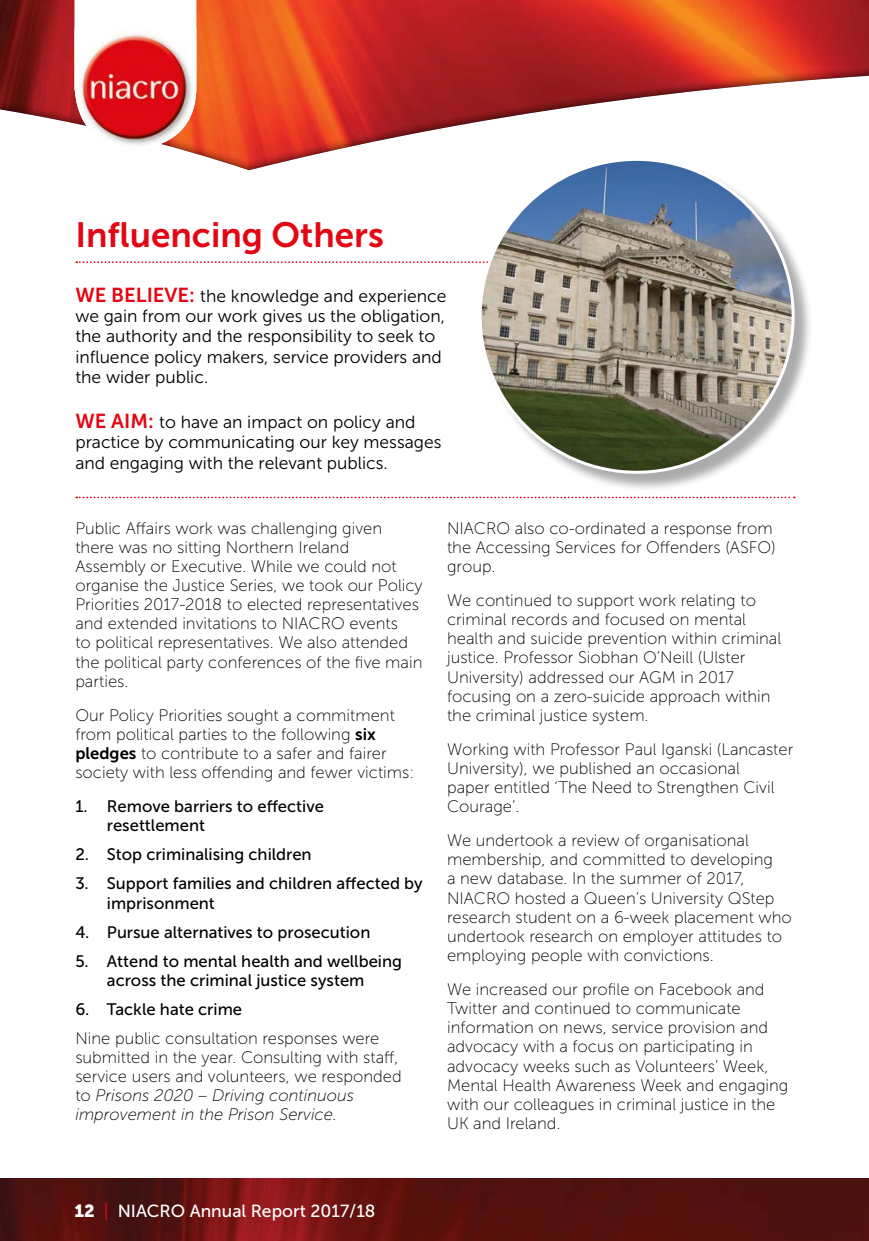
<style>
.page{position:relative;width:869px;height:1241px;background:#fff}
.page>*{position:absolute;margin:0;border:0;box-sizing:border-box;transform-origin:0 0}
.t1{font:35px "Museo Sans 700";color:#e30613}
.t2{font:17.5px/20.1px "Museo Sans 300";color:#000}
.t3{font:17.5px "Museo Sans 500";color:#fff}
.t4{font:16.62px/19.1px "Museo Sans 100";color:#000}
.t5{font:16.62px/19.1px "Museo Sans 500";color:#000}
.s1{font-family:"Museo Sans 700";font-size:20.12px;color:#e30613}
.s2{font-family:"Museo Sans 700"}
.s3{font-style:italic}
.s4{font-family:"Museo Sans 900"}
.s5{color:#e30613}
</style>
<div class="page">
<img style="left:0;top:1178px;width:868px;height:62px">
<svg style="left:0;top:0;width:868px;height:171px"></svg>
<svg style="left:74px;top:0;width:122px;height:28px"></svg>
<img style="left:74px;top:28px;width:122px;height:120px">
<svg style="left:76px;top:261px;width:405px;height:2px"></svg>
<svg style="left:76px;top:496px;width:718px;height:2px"></svg>
<div style="left:481px;top:161px;width:332px;height:331px;background:#000;opacity:.33"></div>
<img style="left:480px;top:159px;width:312px;height:313px;border-radius:156px">
<h1 class="t1" style="left:75px;top:215px;width:310px">Influencing Others</h1>
<p class="t2" style="left:75px;top:286px;width:372px"><span class="s1">WE BELIEVE:</span> the knowledge and experience we gain from our work gives us the obligation, the authority and the responsibility to seek to influence policy makers, service providers and the wider public.</p>
<p class="t2" style="left:75px;top:412px;width:367px"><span class="s1">WE AIM:</span> to have an impact on policy and practice by communicating our key messages and engaging with the relevant publics.</p>
<p class="t4" style="left:75px;top:518px;width:349px">Public Affairs work was challenging given there was no sitting Northern Ireland Assembly or Executive. While we could not organise the Justice Series, we took our Policy Priorities 2017-2018 to elected representatives and extended invitations to NIACRO events<br>to political representatives. We also attended the political party conferences of the five main parties.</p>
<p class="t4" style="left:75px;top:705px;width:340px">Our Policy Priorities sought a commitment from political parties to the following <span class="s2">six pledges</span> to contribute to a safer and fairer society with less offending and fewer victims:</p>
<p class="t5" style="left:107px;top:796px;width:218px;text-indent:-32px">1. Remove barriers to effective resettlement</p>
<p class="t5" style="left:75px;top:845px;width:238px">2. Stop criminalising children</p>
<p class="t5" style="left:107px;top:874px;width:317px;text-indent:-32px">3. Support families and children affected by imprisonment</p>
<p class="t5" style="left:75px;top:922px;width:296px">4. Pursue alternatives to prosecution</p>
<p class="t5" style="left:75px;top:951px;width:328px;text-align:center">5. Attend to mental health and wellbeing across the criminal justice system</p>
<p class="t5" style="left:75px;top:999px;width:168px">6. Tackle hate crime</p>
<p class="t4" style="left:75px;top:1028px;width:327px">Nine public consultation responses were submitted in the year. Consulting with staff, service users and volunteers, we responded to <span class="s3">Prisons 2020 – Driving continuous improvement in the Prison Service.</span></p>
<p class="t4" style="left:447px;top:518px;width:330px">NIACRO also co-ordinated a response from the Accessing Services for Offenders (ASFO) group.</p>
<p class="t4" style="left:447px;top:591px;width:335px">We continued to support work relating to criminal records and focused on mental health and suicide prevention within criminal justice. Professor Siobhan O’Neill (Ulster University) addressed our AGM in 2017 focusing on a zero-suicide approach within the criminal justice system.</p>
<p class="t4" style="left:447px;top:739px;width:347px">Working with Professor Paul Iganski (Lancaster University), we published an occasional<br>paper entitled ‘The Need to Strengthen Civil Courage’.</p>
<p class="t4" style="left:447px;top:831px;width:346px">We undertook a review of organisational membership, and committed to developing<br>a new database. In the summer of 2017, NIACRO hosted a Queen’s University QStep research student on a 6-week placement who undertook research on employer attitudes to employing people with convictions.</p>
<p class="t4" style="left:447px;top:979px;width:343px">We increased our profile on Facebook and Twitter and continued to communicate information on news, service provision and advocacy with a focus on participating in advocacy weeks such as Volunteers’ Week, Mental Health Awareness Week and engaging with our colleagues in criminal justice in the UK and Ireland.</p>
<p class="t3" style="left:74px;top:1200px;width:302px"><span class="s4">12</span> <span class="s5">|</span> NIACRO Annual Report 2017/18</p>
</div>
